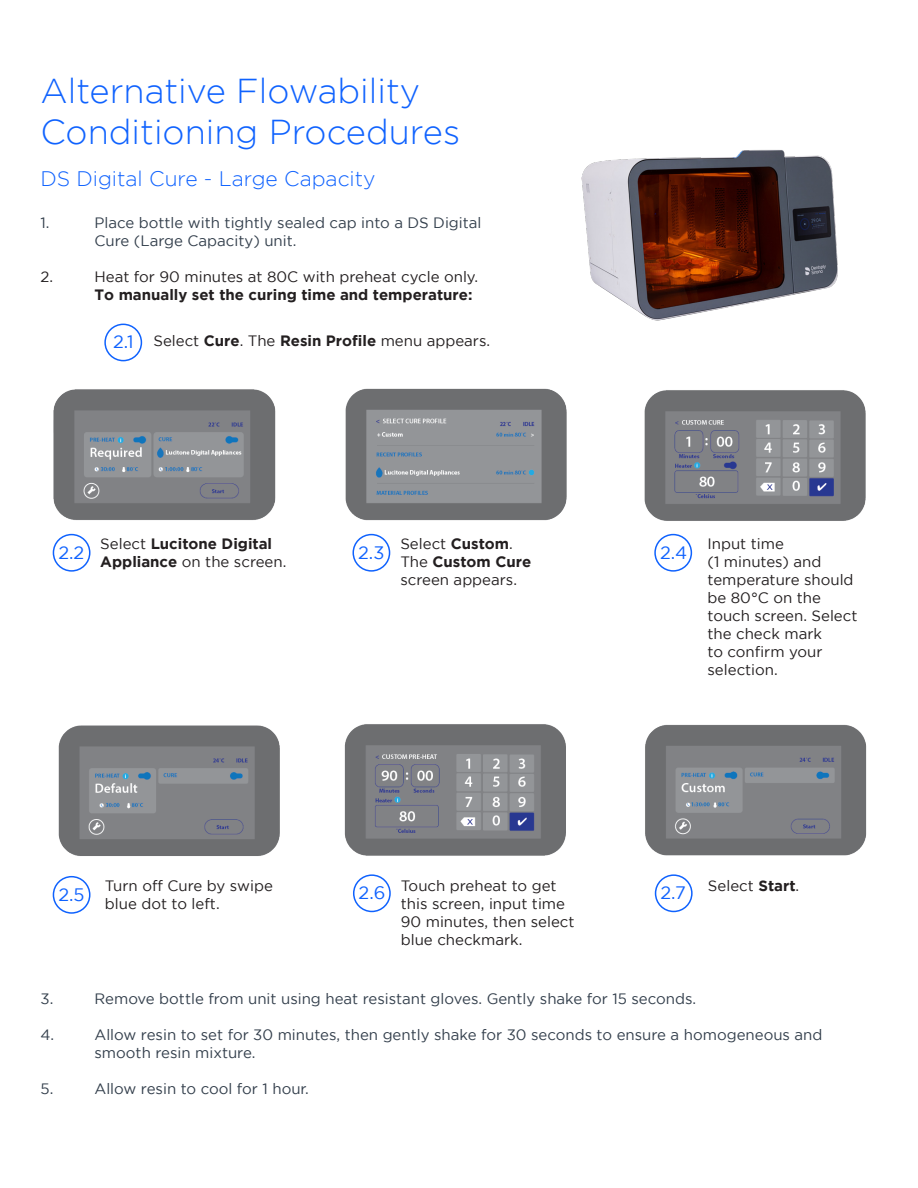
<style>
.page{position:relative;width:918px;height:1188px;background:#fff}
.page>*{position:absolute;margin:0;border:0;box-sizing:border-box;transform-origin:0 0}
.t1{font:300 34.5px "Gotham";color:#0f62fe}
.t2{font:300 21px "Gotham";color:#0f62fe}
.t3{font:18px "Gotham";color:#0f62fe}
.t4{font:15px/18px "Gotham";color:#231f20}
.t5{font:15px/18px "Gotham";color:#333f4c}
.t6{font:700 15px/18px "Gotham";color:#231f20}
.s1{font-weight:700}
.s2{font-weight:400}
</style>
<div class="page">
<img style="left:581px;top:150px;width:257px;height:171px">
<img style="left:53px;top:389px;width:223px;height:131px">
<img style="left:644px;top:390px;width:222px;height:131px">
<img style="left:58px;top:725px;width:222px;height:131px">
<img style="left:344px;top:724px;width:222px;height:132px">
<img style="left:645px;top:724px;width:222px;height:132px">
<img style="left:345px;top:388px;width:222px;height:133px">
<div style="left:353px;top:534px;width:37px;height:38px;border:2px solid #0f62fe;border-radius:50%"></div>
<div style="left:53px;top:534px;width:37px;height:38px;border:2px solid #0f62fe;border-radius:50%"></div>
<div style="left:104px;top:324px;width:38px;height:37px;border:2px solid #0f62fe;border-radius:50%"></div>
<div style="left:353px;top:874px;width:38px;height:38px;border:2px solid #0f62fe;border-radius:50%"></div>
<div style="left:655px;top:874px;width:38px;height:38px;border:2px solid #0f62fe;border-radius:50%"></div>
<div style="left:654px;top:534px;width:38px;height:38px;border:2px solid #0f62fe;border-radius:50%"></div>
<div style="left:53px;top:876px;width:37px;height:38px;border:2px solid #0f62fe;border-radius:50%"></div>
<p class="t1" style="left:40px;top:72px;width:381px">Alternative Flowability</p>
<p class="t1" style="left:40px;top:113px;width:421px">Conditioning Procedures</p>
<p class="t2" style="left:40px;top:167px;width:337px">DS Digital Cure - Large Capacity</p>
<p class="t5" style="left:40px;top:214px;width:11px">1.</p>
<p class="t5" style="left:94px;top:214px;width:389px">Place bottle with tightly sealed cap into a DS Digital<br>Cure (Large Capacity) unit.</p>
<p class="t4" style="left:40px;top:268px;width:14px">2.</p>
<p class="t4" style="left:94px;top:268px;width:385px">Heat for 90 minutes at 80C with preheat cycle only.</p>
<p class="t6" style="left:94px;top:286px;width:380px">To manually set the curing time and temperature:</p>
<p class="t3" style="left:113px;top:332px;width:22px">2.1</p>
<p class="t4" style="left:153px;top:332px;width:338px">Select <span class="s1">Cure</span>. The <span class="s1">Resin Profile</span> menu appears.</p>
<p class="t6" style="left:100px;top:534px;width:188px"><span class="s2">Select</span> Lucitone Digital<br>Appliance <span class="s2">on the screen.</span></p>
<p class="t3" style="left:58px;top:542px;width:27px">2.2</p>
<p class="t3" style="left:358px;top:542px;width:28px">2.3</p>
<p class="t6" style="left:400px;top:535px;width:132px"><span class="s2">Select</span> Custom<span class="s2">.<br>The</span> Custom Cure</p>
<p class="t4" style="left:400px;top:571px;width:118px">screen appears.</p>
<p class="t3" style="left:660px;top:542px;width:29px">2.4</p>
<p class="t4" style="left:708px;top:535px;width:151px">Input time<br>(1 minutes) and temperature should be 80°C on the touch screen. Select the check mark<br>to confirm your selection.</p>
<p class="t3" style="left:58px;top:884px;width:28px">2.5</p>
<p class="t4" style="left:105px;top:877px;width:169px">Turn off Cure by swipe blue dot to left.</p>
<p class="t4" style="left:401px;top:877px;width:175px">Touch preheat to get this screen, input time<br>90 minutes, then select blue checkmark.</p>
<p class="t3" style="left:359px;top:883px;width:28px">2.6</p>
<p class="t3" style="left:660px;top:883px;width:27px">2.7</p>
<p class="t4" style="left:708px;top:877px;width:93px">Select <span class="s1">Start</span>.</p>
<p class="t5" style="left:40px;top:989px;width:14px">3.</p>
<p class="t5" style="left:94px;top:989px;width:603px">Remove bottle from unit using heat resistant gloves. Gently shake for 15 seconds.</p>
<p class="t5" style="left:40px;top:1025px;width:15px">4.</p>
<p class="t5" style="left:94px;top:1025px;width:729px">Allow resin to set for 30 minutes, then gently shake for 30 seconds to ensure a homogeneous and smooth resin mixture.</p>
<p class="t5" style="left:40px;top:1079px;width:14px">5.</p>
<p class="t5" style="left:94px;top:1079px;width:216px">Allow resin to cool for 1 hour.</p>
</div>
